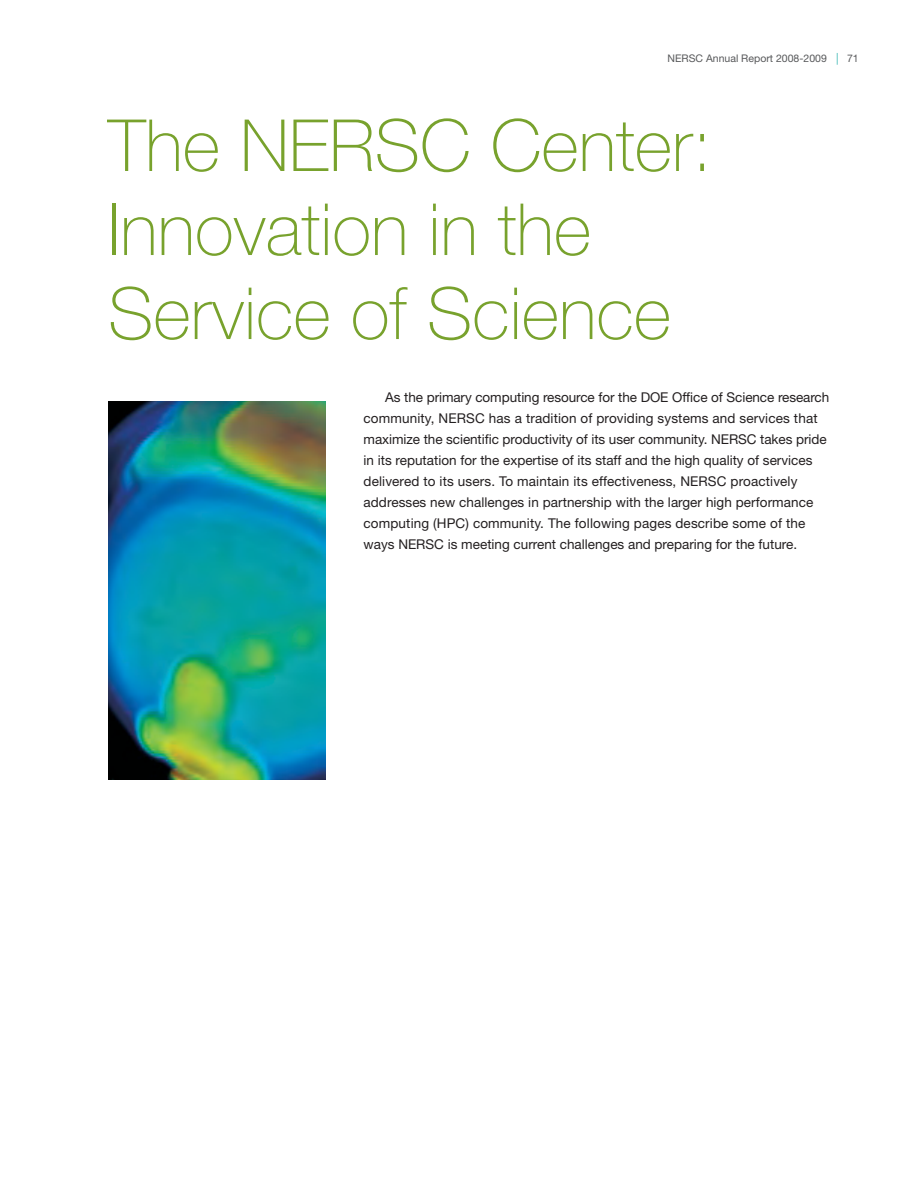
<style>
.page{position:relative;width:918px;height:1188px;background:#fff}
.page>*{position:absolute;margin:0;border:0;box-sizing:border-box;transform-origin:0 0}
.t1{font:100 72px/84px "Helvetica Neue";color:#78a22d}
.Body{font:13.5px/21px "Helvetica Neue";color:#231f20}
.t2{font:10.5px "Helvetica Neue";color:#57585a}
</style>
<div class="page">
<svg style="left:837px;top:53px;width:1px;height:12px"></svg>
<img style="left:108px;top:402px;width:218px;height:378px">
<p class="t2" style="left:668px;top:52px;width:161px">NERSC Annual Report 2008-2009</p>
<p class="t2" style="left:847px;top:52px;width:13px">71</p>
<h1 class="t1" style="left:108px;top:103px;width:606px">The NERSC Center:<br>Innovation in the<br>Service of Science</h1>
<p class="Body" style="left:364px;top:387px;width:467px;text-indent:22px">As the primary computing resource for the DOE Office of Science research community, NERSC has a tradition of providing systems and services that maximize the scientific productivity of its user community. NERSC takes pride in its reputation for the expertise of its staff and the high quality of services delivered to its users. To maintain its effectiveness, NERSC proactively addresses new challenges in partnership with the larger high performance computing (HPC) community. The following pages describe some of the ways NERSC is meeting current challenges and preparing for the future.</p>
</div>
